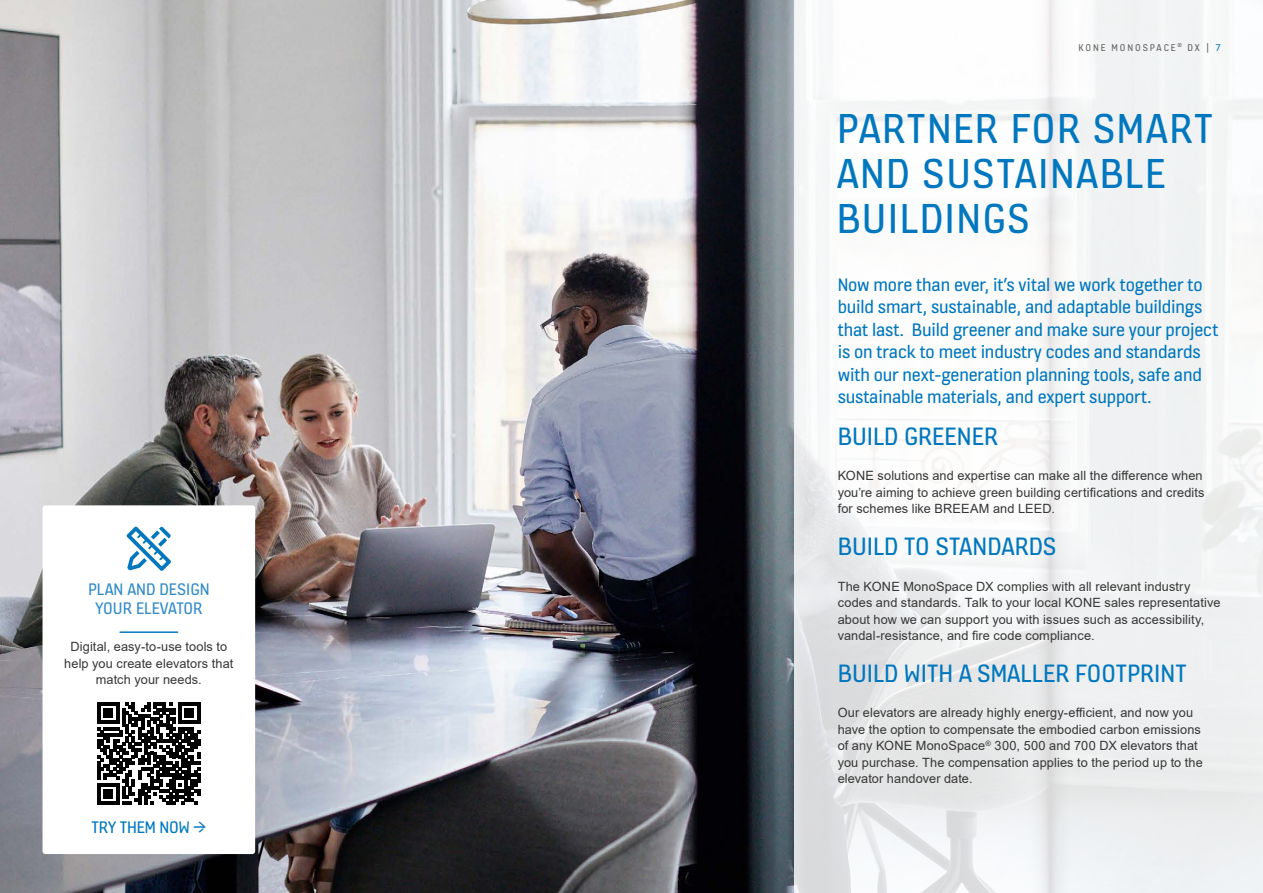
<style>
.page{position:relative;width:1263px;height:893px;background:#fff}
.page>*{position:absolute;margin:0;border:0;box-sizing:border-box;transform-origin:0 0}
.t1{font:45px/45px "KONE Information v 13";letter-spacing:.03em;color:#0077be}
.t2{font:27px "KONE Information v 13";color:#0077be}
.t3{font:19.5px/22.5px "KONE Information v 13";letter-spacing:-.01em;color:#0077be}
.t4{font:18px/19.5px "KONE Information v 13";color:#338cc8;text-align:center}
.t5{font:18px "KONE Information v 13";letter-spacing:-.01em;color:#0077be}
.t6{font:12.75px/16.5px "Arial";letter-spacing:.01em;color:#363636}
.t7{font:10.5px "KONE Information v 13";letter-spacing:.18em;color:#636362}
.s1{color:#0075be}
</style>
<div class="page">
<img style="left:1px;top:0;width:793px;height:893px">
<svg style="left:794px;top:0;width:469px;height:893px;fill:#f1f3f4"></svg>
<img style="left:0;top:579px;width:1px;height:314px">
<img style="left:0;top:0;width:1px;height:577px">
<div style="left:43px;top:505px;width:212px;height:349px;background:#fff;border-radius:3px"></div>
<svg style="left:127px;top:527px;width:44px;height:44px"></svg>
<svg style="left:97px;top:702px;width:103px;height:103px"></svg>
<hr style="left:120px;top:631px;width:58px;height:2px;background:#0077be">
<h3 class="t4" style="left:88px;top:578px;width:123px">PLAN AND DESIGN<br>YOUR ELEVATOR</h3>
<p class="t6" style="left:64px;top:639px;width:171px;text-align:center">Digital, easy-to-use tools to help you create elevators that match your needs.</p>
<h3 class="t5" style="left:91px;top:815px;width:116px">TRY THEM NOW ⬁</h3>
<p class="t7" style="left:1078px;top:40px;width:144px">KONE MONOSPACE<sup>®</sup> DX | <span class="s1">7</span></p>
<h1 class="t1" style="left:837px;top:104px;width:378px">PARTNER FOR SMART<br>AND SUSTAINABLE<br>BUILDINGS</h1>
<p class="t3" style="left:838px;top:272px;width:382px">Now more than ever, it’s vital we work together to build smart, sustainable, and adaptable buildings that last. Build greener and make sure your project is on track to meet industry codes and standards with our next-generation planning tools, safe and sustainable materials, and expert support.</p>
<h2 class="t2" style="left:838px;top:419px;width:162px">BUILD GREENER</h2>
<p class="t6" style="left:838px;top:468px;width:368px">KONE solutions and expertise can make all the difference when you’re aiming to achieve green building certifications and credits for schemes like BREEAM and LEED.</p>
<h2 class="t2" style="left:838px;top:529px;width:220px">BUILD TO STANDARDS</h2>
<p class="t6" style="left:838px;top:578px;width:384px">The KONE MonoSpace DX complies with all relevant industry codes and standards. Talk to your local KONE sales representative about how we can support you with issues such as accessibility, vandal-resistance, and fire code compliance.</p>
<h2 class="t2" style="left:838px;top:655px;width:350px">BUILD WITH A SMALLER FOOTPRINT</h2>
<p class="t6" style="left:838px;top:704px;width:367px">Our elevators are already highly energy-efficient, and now you have the option to compensate the embodied carbon emissions of any KONE MonoSpace<sup>®</sup> 300, 500 and 700 DX elevators that you purchase. The compensation applies to the period up to the elevator handover date.</p>
</div>
